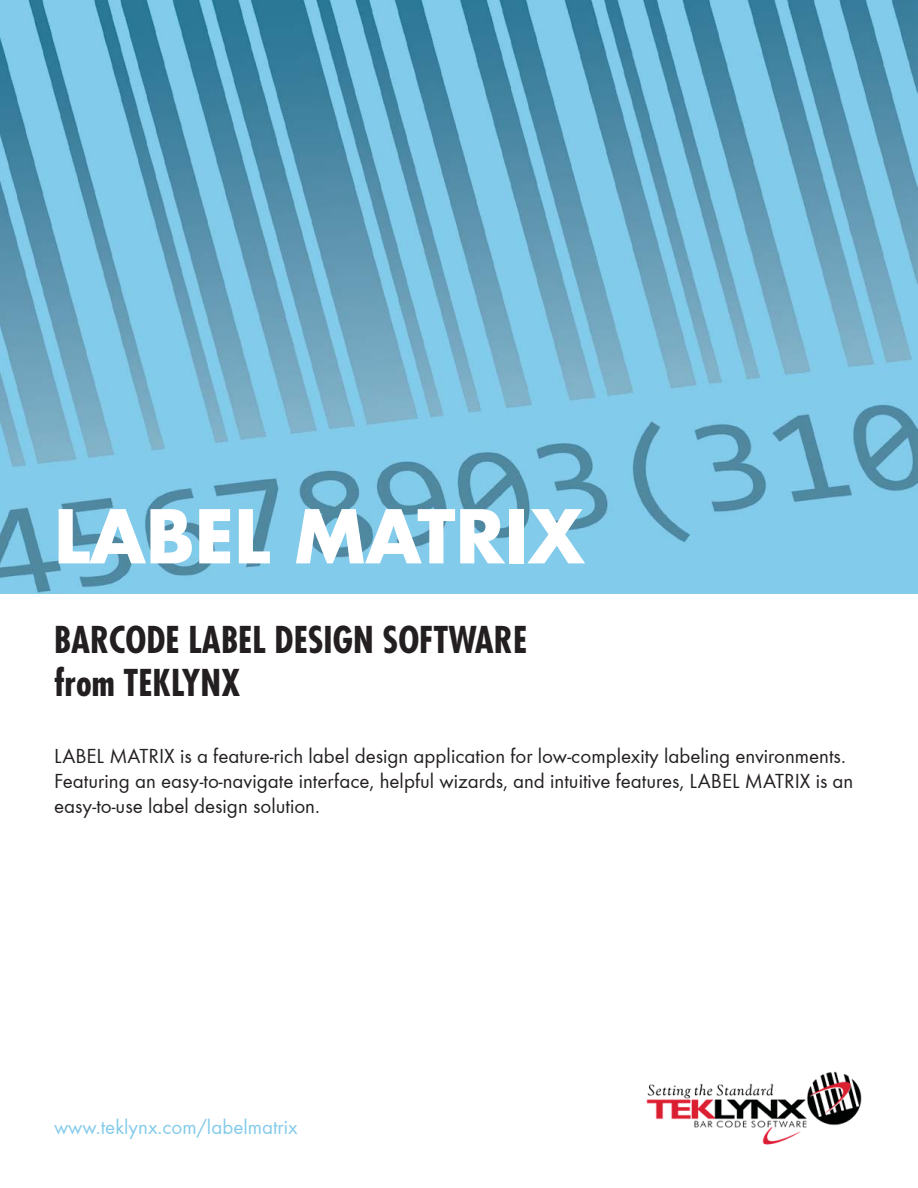
<style>
.page{position:relative;width:918px;height:1188px;background:#fff}
.page>*{position:absolute;margin:0;border:0;box-sizing:border-box;transform-origin:0 0}
.t1{font:700 72px "Futura Std";color:#fff}
.t2{font:700 condensed 36px/43.2px "Futura Std";color:#231f20}
.t3{font:21px/25.2px "Futura";color:#231f20}
.t4{font:21px "Futura";color:#83cbea}
</style>
<div class="page">
<img style="left:1px;top:0;width:916px;height:594px">
<img style="left:646px;top:1071px;width:216px;height:74px">
<h1 class="t1" style="left:54px;top:496px;width:532px">LABEL MATRIX</h1>
<h2 class="t2" style="left:54px;top:621px;width:475px">BARCODE LABEL DESIGN SOFTWARE from TEKLYNX</h2>
<p class="t3" style="left:54px;top:744px;width:801px">LABEL MATRIX is a feature-rich label design application for low-complexity labeling environments.<br>Featuring an easy-to-navigate interface, helpful wizards, and intuitive features, LABEL MATRIX is an easy-to-use label design solution.</p>
<p class="t4" style="left:54px;top:1117px;width:245px">www.teklynx.com/labelmatrix</p>
</div>
